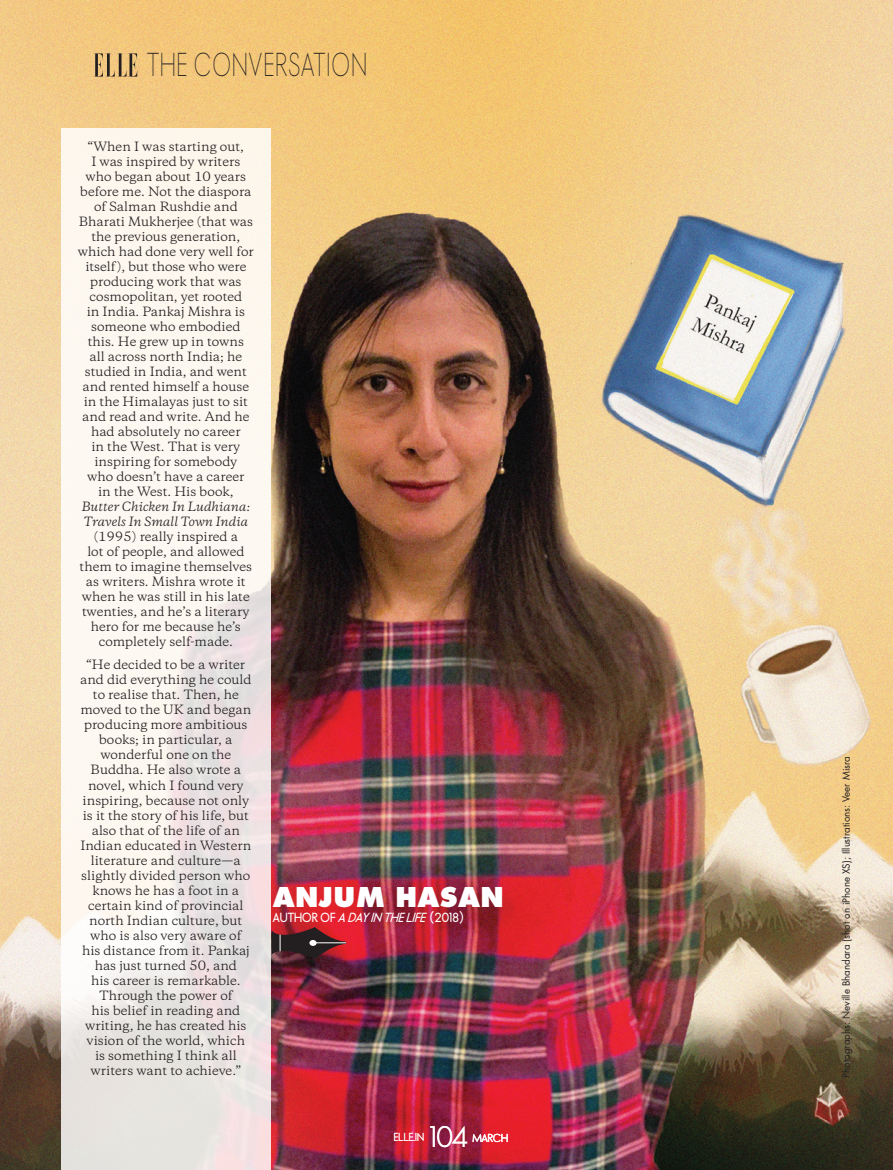
<style>
.page{position:relative;width:893px;height:1170px;background:#fff}
.page>*{position:absolute;margin:0;border:0;box-sizing:border-box;transform-origin:0 0}
.t1{font:300 30px "Elle Nova C";letter-spacing:.07em;color:#231f20;scale:.75 1}
.t2{font:900 30px "Elle Gabor Std";color:#fff}
.t3{font:500 27px "Elle Nova C";color:#fff}
.t4{font:12px/15px "Copernicus";color:#231f20;text-align:center}
.t5{font:italic 12px/15px "Copernicus";color:#231f20}
.t6{font:600 12px "Elle Nova C";color:#fff}
.t7{font:500 10.5px "Elle Nova C";color:#fff}
.t8{font:9.75px "Futura";color:#231f20}
.s1{font-style:italic}
</style>
<div class="page">
<img style="left:0;top:0;width:893px;height:1169px">
<svg style="left:61px;top:128px;width:210px;height:1041px;fill:#fcf7ef"></svg>
<svg style="left:272px;top:927px;width:74px;height:31px;background:#68282e"></svg>
<svg style="left:94px;top:53px;width:43px;height:24px"></svg>
<h1 class="t1" style="left:147px;top:49px;width:294px">THE CONVERSATION</h1>
<h1 class="t1" style="left:147px;top:49px;width:161px">MILESTONE</h1>
<p class="t4" style="left:78px;top:139px;width:177px">“When I was starting out,<br>I was inspired by writers who began about 10 years before me. Not the diaspora of Salman Rushdie and<br>Bharati Mukherjee (that was the previous generation, which had done very well for itself), but those who were producing work that was cosmopolitan, yet rooted<br>in India. Pankaj Mishra is someone who embodied this. He grew up in towns<br>all across north India; he studied in India, and went and rented himself a house in the Himalayas just to sit and read and write. And he had absolutely no career<br>in the West. That is very inspiring for somebody<br>who doesn’t have a career<br>in the West. His book,</p>
<p class="t5" style="left:81px;top:499px;width:170px">Butter Chicken In Ludhiana:<br>Travels In Small Town India</p>
<p class="t4" style="left:80px;top:529px;width:174px">(1995) really inspired a<br>lot of people, and allowed them to imagine themselves as writers. Mishra wrote it when he was still in his late twenties, and he’s a literary hero for me because he’s completely self-made.</p>
<p class="t4" style="left:80px;top:657px;width:173px">“He decided to be a writer and did everything he could to realise that. Then, he moved to the UK and began producing more ambitious books; in particular, a wonderful one on the<br>Buddha. He also wrote a novel, which I found very inspiring, because not only is it the story of his life, but also that of the life of an<br>Indian educated in Western literature and culture—a slightly divided person who knows he has a foot in a certain kind of provincial north Indian culture, but who is also very aware of his distance from it. Pankaj has just turned 50, and<br>his career is remarkable.<br>Through the power of<br>his belief in reading and writing, he has created his vision of the world, which is something I think all writers want to achieve.”</p>
<h1 class="t2" style="left:273px;top:878px;width:233px">ANJUM HASAN</h1>
<p class="t6" style="left:273px;top:910px;width:192px">AUTHOR OF <span class="s1">A DAYIN THELIFE</span> (2018)</p>
<p class="t7" style="left:394px;top:1131px;width:32px">ELLE.IN</p>
<h2 class="t3" style="left:430px;top:1121px;width:39px">104</h2>
<p class="t7" style="left:472px;top:1132px;width:37px">MARCH</p>
<p class="t8" style="left:839px;top:1077px;width:323px;rotate:-90deg">Photographs: Neville Bhandara (shot on iPhone XS); Illustrations: Veer Misra</p>
</div>
